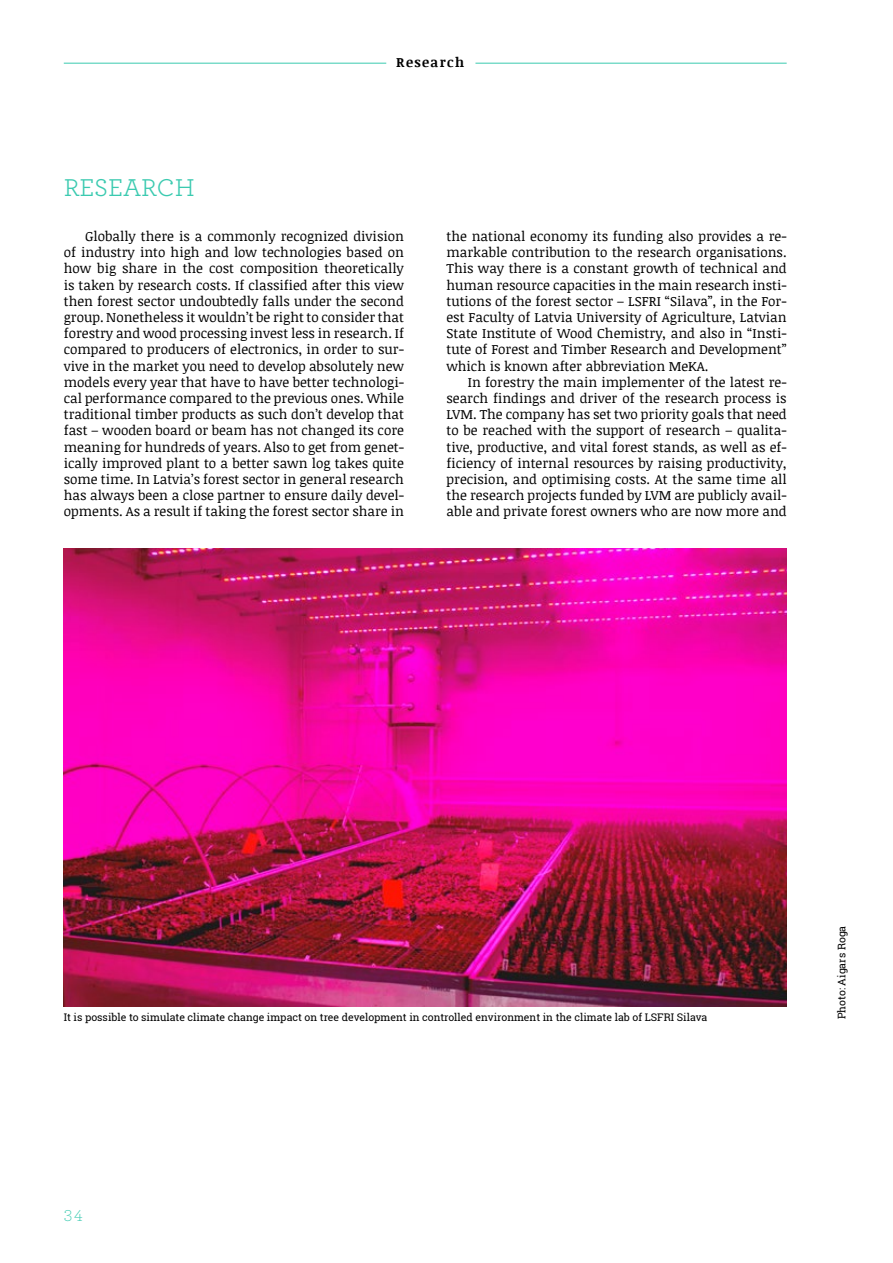
<style>
.page{position:relative;width:893px;height:1263px;background:#fff}
.page>*{position:absolute;margin:0;border:0;box-sizing:border-box;transform-origin:0 0}
.t1{font:25.5px "Archer Pro";color:#3bcab0}
.t2{font:300 16.5px "Archer Pro";color:#3bcab0}
.t3{font:13.5px/16.2px "Noticia Text";color:#000;text-align:justify}
.t4{font:700 13.5px "Noticia Text";letter-spacing:.1em;color:#000}
.t5{font:10.5px "Roboto Slab";color:#000}
</style>
<div class="page">
<hr style="left:64px;top:63px;width:723px;height:1px;background:#3bcab0">
<div style="left:386px;top:53px;width:89px;height:18px;background:#fff"></div>
<img style="left:64px;top:549px;width:723px;height:458px">
<p class="t4" style="left:396px;top:52px;width:69px">Research</p>
<h1 class="t1" style="left:64px;top:170px;width:133px">RESEARCH</h1>
<p class="t3" style="left:64px;top:228px;width:342px;text-indent:21px">Globally there is a commonly recognized division of industry into high and low technologies based on how big share in the cost composition theoretically is taken by research costs. If classified after this view then forest sector undoubtedly falls under the second group. Nonetheless it wouldn’t be right to consider that forestry and wood processing invest less in research. If compared to producers of electronics, in order to sur&shy;vive in the market you need to develop absolutely new models every year that have to have better technologi&shy;cal performance compared to the previous ones. While traditional timber products as such don’t develop that fast – wooden board or beam has not changed its core meaning for hundreds of years. Also to get from genet&shy;ically improved plant to a better sawn log takes quite some time. In Latvia’s forest sector in general research has always been a close partner to ensure daily devel&shy;opments. As a result if taking the forest sector share in</p>
<p class="t3" style="left:446px;top:228px;width:342px">the national economy its funding also provides a re&shy;markable contribution to the research organisations.<br>This way there is a constant growth of technical and human resource capacities in the main research insti&shy;tutions of the forest sector – LSFRI “Silava”, in the For&shy;est Faculty of Latvia University of Agriculture, Latvian State Institute of Wood Chemistry, and also in “Insti&shy;tute of Forest and Timber Research and Development” which is known after abbreviation MeKA.</p>
<p class="t3" style="left:446px;top:373px;width:342px;text-indent:21px">In forestry the main implementer of the latest re&shy;search findings and driver of the research process is LVM. The company has set two priority goals that need to be reached with the support of research – qualita&shy;tive, productive, and vital forest stands, as well as ef&shy;ficiency of internal resources by raising productivity, precision, and optimising costs. At the same time all the research projects funded by LVM are publicly avail&shy;able and private forest owners who are now more and</p>
<p class="t5" style="left:64px;top:1010px;width:645px">It is possible to simulate climate change impact on tree development in controlled environment in the climate lab of LSFRI Silava</p>
<p class="t2" style="left:64px;top:1204px;width:21px">34</p>
<p class="t5" style="left:834px;top:1019px;width:95px;rotate:-90deg">Photo: Aigars Roga</p>
</div>
